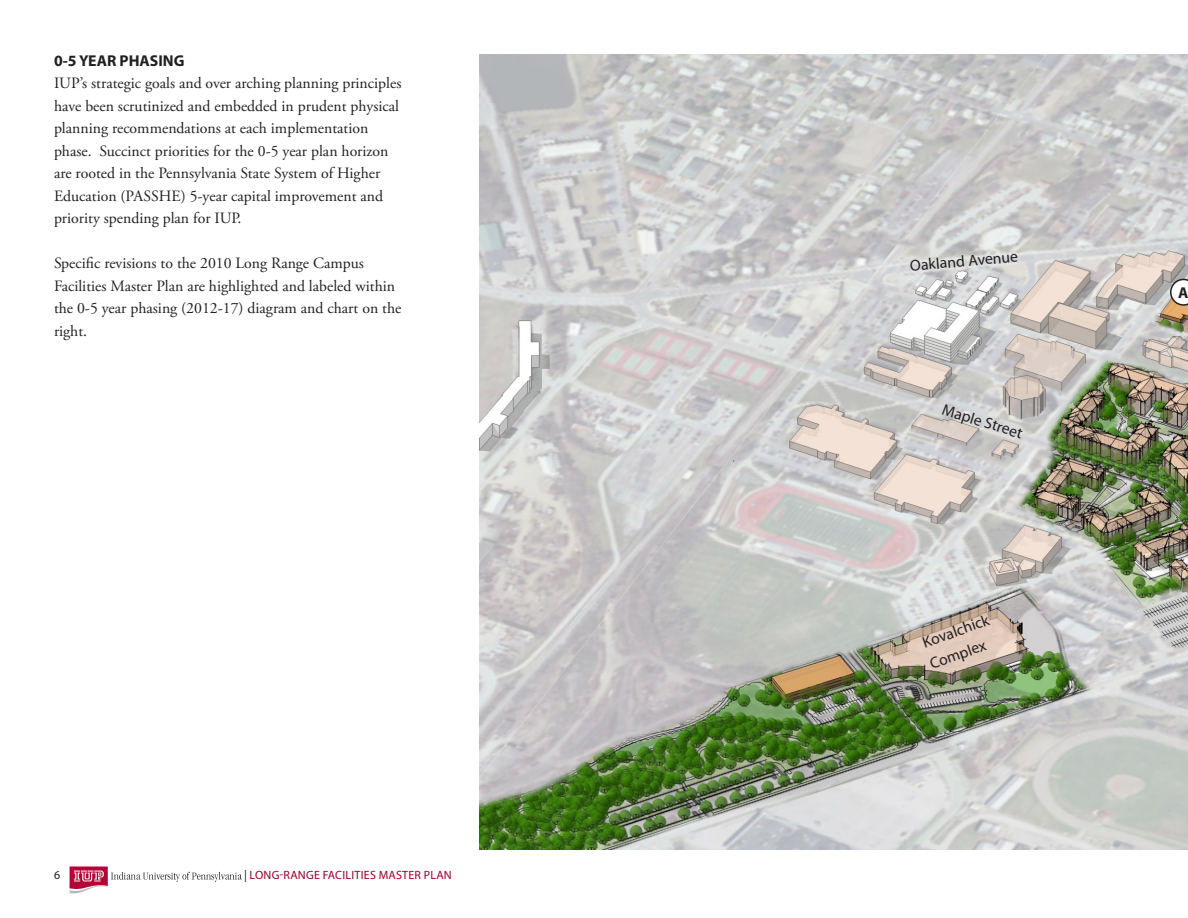
<style>
.page{position:relative;width:1188px;height:918px;background:#fff}
.page>*{position:absolute;margin:0;border:0;box-sizing:border-box;transform-origin:0 0}
.t1{font:15.75px/22.5px "Adobe Garamond Pro";color:#231f20}
.t2{font:15.75px/22.5px "Myriad Pro";color:#231f20}
.t3{font:700 15.75px "Myriad Pro";color:#231f20}
.t4{font:12px "Myriad Pro";letter-spacing:.02em;color:#98012e}
.t5{font:12px "Myriad Pro";color:#231f20}
.s1{color:#231f20}
</style>
<div class="page">
<img style="left:480px;top:54px;width:708px;height:796px">
<svg style="left:1170px;top:279px;width:18px;height:27px"></svg>
<svg style="left:70px;top:866px;width:172px;height:28px"></svg>
<p class="t3" style="left:54px;top:50px;width:132px">0-5 YEAR PHASING</p>
<p class="t1" style="left:54px;top:73px;width:349px">IUP’s strategic goals and over arching planning principles have been scrutinized and embedded in prudent physical planning recommendations at each implementation phase. Succinct priorities for the 0-5 year plan horizon are rooted in the Pennsylvania State System of Higher Education (PASSHE) 5-year capital improvement and priority spending plan for IUP.</p>
<p class="t1" style="left:54px;top:253px;width:349px">Specific revisions to the 2010 Long Range Campus Facilities Master Plan are highlighted and labeled within the 0-5 year phasing (2012-17) diagram and chart on the right.</p>
<p class="t2" style="left:909px;top:254px;width:110px;rotate:-5deg">Oakland Avenue</p>
<p class="t2" style="left:946px;top:398px;width:85px;rotate:17deg">Maple Street</p>
<p class="t5" style="left:54px;top:868px;width:8px">6</p>
<p class="t4" style="left:244px;top:868px;width:209px"><span class="s1">|</span> LONG-RANGE FACILITIES MASTER PLAN</p>
<p class="t2" style="left:919px;top:632px;width:72px;rotate:-20deg">Kovalchick<br>Complex</p>
<p class="t3" style="left:1178px;top:283px;width:12px">A</p>
</div>
